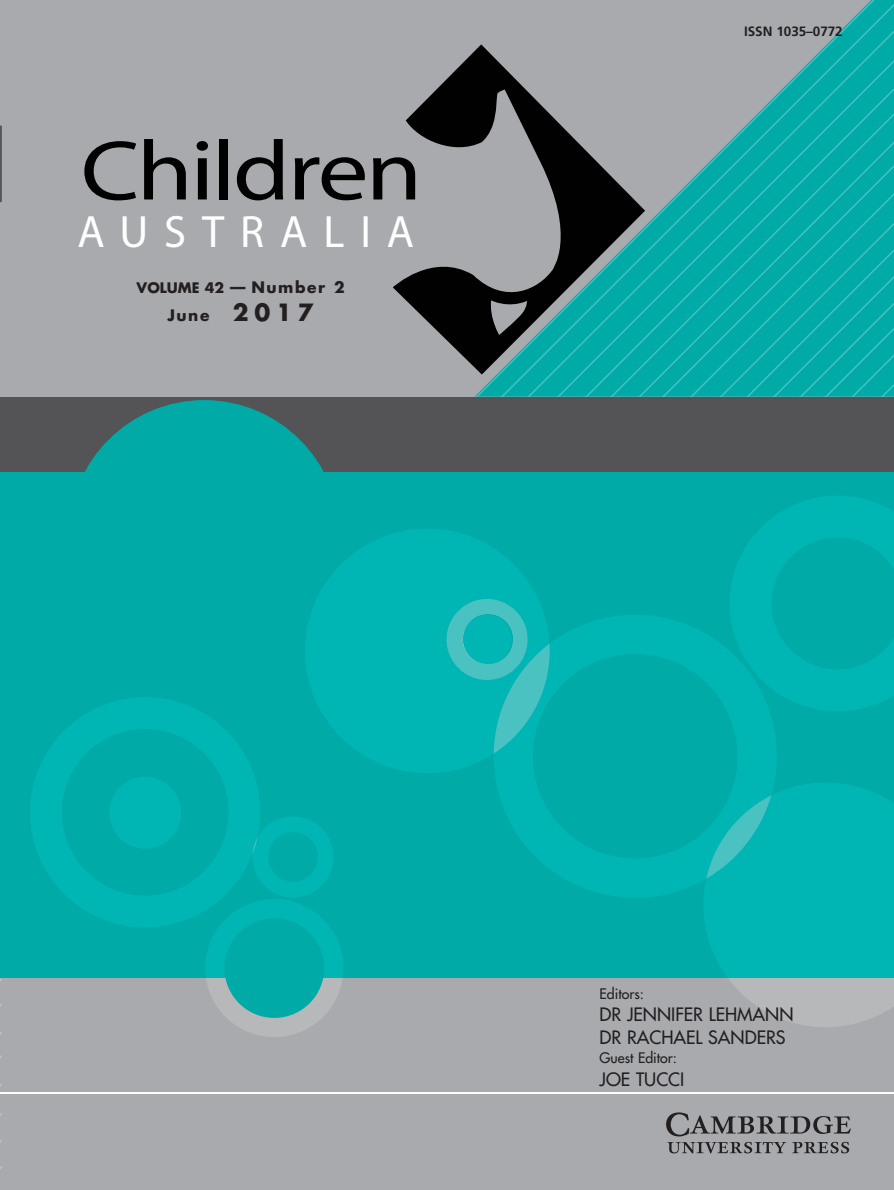
<style>
.page{position:relative;width:894px;height:1190px;background:#fff}
.page>*{position:absolute;margin:0;border:0;box-sizing:border-box;transform-origin:0 0}
.t1{font:45.45px "Myriad";letter-spacing:.355em;color:#fff}
.t2{font:18px/22.5px "Futura";color:#231f20}
.t3{font:700 15.45px "Futura";color:#231f20}
.t4{font:14.1px "Futura";color:#231f20}
.t5{font:700 14.1px "Futura";color:#231f20}
.t6{font:700 13.5px "Frutiger";letter-spacing:-.005em;color:#231f20}
.s1{font-size:15.45px}
.s2{font-size:23.1px}
</style>
<div class="page">
<div style="left:0;top:0;width:12px;height:1190px;background:#a8aaad"></div>
<div style="left:2px;top:0;width:892px;height:1190px;background:#a8aaad"></div>
<svg style="left:476px;top:0;width:415px;height:397px;fill:#00aaa6"></svg>
<hr style="left:0;top:1092px;width:894px;height:2px;background:#fff">
<div style="left:0;top:397px;width:894px;height:77px;background:#545456"></div>
<svg style="left:0;top:978px;width:2px;height:191px"></svg>
<div style="left:0;top:472px;width:894px;height:506px;background:#00aaa6"></div>
<svg style="left:30px;top:697px;width:230px;height:230px;fill:#00b6b5"></svg>
<div style="left:62px;top:729px;width:166px;height:166px;background:#00aaa6;border-radius:50%"></div>
<svg style="left:495px;top:615px;width:281px;height:283px;fill:#00b6b5"></svg>
<div style="left:533px;top:654px;width:204px;height:204px;background:#00aaa6;border-radius:50%"></div>
<div style="left:69px;top:400px;width:270px;height:270px;background:#00aaa6;border-radius:50%"></div>
<svg style="left:205px;top:816px;width:138px;height:221px"></svg>
<div style="left:268px;top:832px;width:50px;height:50px;background:#00aaa6;border-radius:50%"></div>
<svg style="left:729px;top:496px;width:165px;height:215px"></svg>
<svg style="left:703px;top:783px;width:191px;height:244px"></svg>
<div style="left:109px;top:777px;width:72px;height:72px;background:#00b6b5;border-radius:50%"></div>
<hr style="left:0;top:125px;width:2px;height:77px;background:#545456">
<svg style="left:393px;top:44px;width:252px;height:330px"></svg>
<svg style="left:489px;top:300px;width:38px;height:35px"></svg>
<svg style="left:84px;top:141px;width:52px;height:59px"></svg>
<svg style="left:144px;top:139px;width:42px;height:60px"></svg>
<svg style="left:196px;top:141px;width:12px;height:58px"></svg>
<div style="left:219px;top:139px;width:9px;height:60px;background:#010101"></div>
<svg style="left:237px;top:139px;width:46px;height:61px"></svg>
<svg style="left:295px;top:157px;width:70px;height:43px"></svg>
<svg style="left:373px;top:157px;width:42px;height:42px"></svg>
<svg style="left:305px;top:529px;width:233px;height:244px;fill:#00b6b5"></svg>
<svg style="left:308px;top:571px;width:27px;height:50px"></svg>
<svg style="left:666px;top:1112px;width:184px;height:24px"></svg>
<svg style="left:667px;top:1142px;width:119px;height:11px"></svg>
<svg style="left:792px;top:1142px;width:57px;height:11px"></svg>
<svg style="left:446px;top:599px;width:103px;height:155px"></svg>
<h1 class="t1" style="left:77px;top:216px;width:338px">AUSTRALIA</h1>
<p class="t5" style="left:137px;top:281px;width:209px">VOLUME 42 <span class="s1">— Number 2</span></p>
<p class="t3" style="left:167px;top:308px;width:148px">June <span class="s2">2017</span></p>
<p class="t6" style="left:744px;top:25px;width:100px">ISSN 1035–0772</p>
<p class="t4" style="left:599px;top:986px;width:46px">Editors:</p>
<p class="t2" style="left:599px;top:1004px;width:195px">DR JENNIFER LEHMANN<br>DR RACHAEL SANDERS</p>
<p class="t4" style="left:599px;top:1050px;width:79px">Guest Editor:</p>
<p class="t2" style="left:599px;top:1068px;width:86px">JOE TUCCI</p>
</div>
